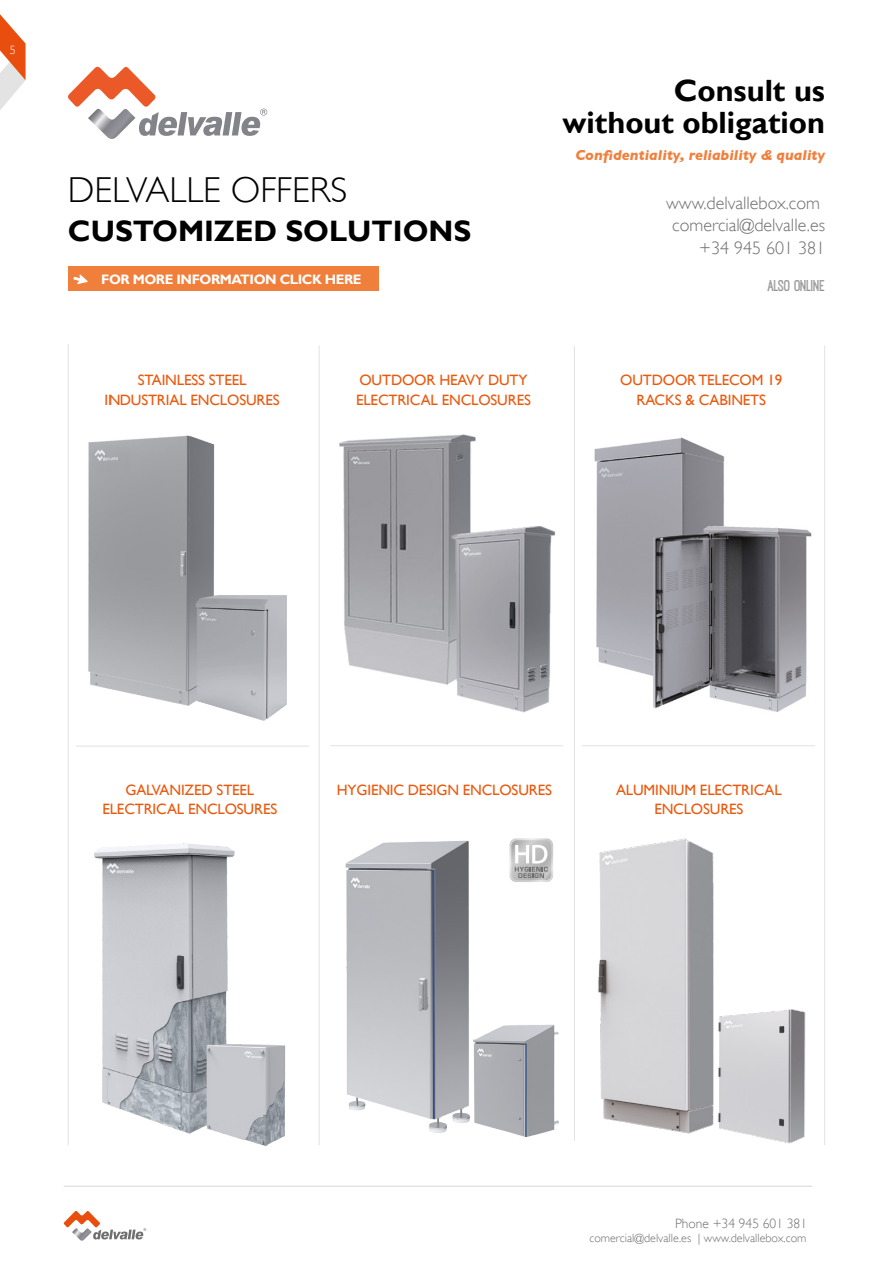
<style>
.page{position:relative;width:893px;height:1263px;background:#fff}
.page>*{position:absolute;margin:0;border:0;box-sizing:border-box;transform-origin:0 0}
.t1{font:300 36px "Gill Sans";color:#000}
.t2{font:700 30.75px/31.5px "Gill Sans";color:#000;text-align:right}
.t3{font:700 29.55px "Gill Sans";color:#000}
.t4{font:300 18px "Gill Sans";color:#706f6f}
.t5{font:300 18px "Gill Sans";color:#706f6f}
.t6{font:16.2px "Ostrich Sans Inline";color:#706f6f}
.t7{font:15px/19px "Gill Sans";letter-spacing:-.01em;color:#ea580c;text-align:center}
.t8{font:italic 700 14.55px "Gill Sans";color:#f07f3c}
.t9{font:700 13.65px "Gill Sans";letter-spacing:-.03em;color:#fff}
.t10{font:300 13.5px "Gill Sans";color:#706f6f}
.t11{font:300 12px "Gill Sans";color:#706f6f}
.t12{font:300 12px "Gill Sans";color:#fff}
</style>
<div class="page">
<svg style="left:0;top:14px;width:26px;height:96px"></svg>
<svg style="left:63px;top:1211px;width:83px;height:28px"></svg>
<img style="left:72px;top:1228px;width:20px;height:13px">
<hr style="left:64px;top:1185px;width:748px;height:2px;background:#e3e3e3">
<svg style="left:68px;top:66px;width:199px;height:70px"></svg>
<img style="left:88px;top:108px;width:47px;height:31px">
<hr style="left:574px;top:346px;width:1px;height:795px;background:#e3e3e3">
<hr style="left:68px;top:344px;width:1px;height:801px;background:#e3e3e3">
<hr style="left:319px;top:345px;width:1px;height:800px;background:#e3e3e3">
<hr style="left:824px;top:345px;width:1px;height:800px;background:#e3e3e3">
<hr style="left:76px;top:746px;width:233px;height:1px;background:#e3e3e3">
<hr style="left:330px;top:745px;width:233px;height:1px;background:#e3e3e3">
<hr style="left:582px;top:745px;width:233px;height:1px;background:#e3e3e3">
<img style="left:345px;top:840px;width:214px;height:297px">
<img style="left:88px;top:435px;width:199px;height:286px">
<img style="left:594px;top:437px;width:218px;height:275px">
<img style="left:94px;top:843px;width:192px;height:304px">
<svg style="left:509px;top:838px;width:44px;height:44px"></svg>
<img style="left:598px;top:838px;width:208px;height:306px">
<img style="left:339px;top:434px;width:217px;height:279px">
<div style="left:68px;top:266px;width:311px;height:25px;background:#f07f3c"></div>
<svg style="left:73px;top:274px;width:15px;height:10px"></svg>
<p class="t12" style="left:10px;top:43px;width:8px">5</p>
<h1 class="t1" style="left:68px;top:169px;width:281px">DELVALLE OFFERS</h1>
<h3 class="t3" style="left:68px;top:213px;width:405px">CUSTOMIZED SOLUTIONS</h3>
<p class="t9" style="left:101px;top:271px;width:262px">FOR MORE INFORMATION CLICK HERE</p>
<h2 class="t2" style="left:563px;top:76px;width:264px">Consult us without obligation</h2>
<p class="t8" style="left:576px;top:146px;width:251px">Confidentiality, reliability &amp; quality</p>
<p class="t4" style="left:666px;top:192px;width:155px">www.delvallebox.com</p>
<p class="t5" style="left:672px;top:215px;width:154px">comercial@delvalle.es</p>
<p class="t4" style="left:699px;top:237px;width:127px">+34 945 601 381</p>
<p class="t6" style="left:767px;top:278px;width:59px">ALSO ONLINE</p>
<p class="t7" style="left:105px;top:371px;width:177px">STAINLESS STEEL<br>INDUSTRIAL ENCLOSURES</p>
<p class="t7" style="left:356px;top:371px;width:176px;text-align:left">OUTDOOR HEAVY DUTY<br>ELECTRICAL ENCLOSURES</p>
<p class="t7" style="left:620px;top:371px;width:164px">OUTDOOR TELECOM 19<br>RACKS &amp; CABINETS</p>
<p class="t7" style="left:102px;top:781px;width:176px">GALVANIZED STEEL<br>ELECTRICAL ENCLOSURES</p>
<p class="t7" style="left:337px;top:781px;width:217px">HYGIENIC DESIGN ENCLOSURES</p>
<p class="t7" style="left:616px;top:781px;width:167px">ALUMINIUM ELECTRICAL<br>ENCLOSURES</p>
<p class="t10" style="left:675px;top:1216px;width:134px">Phone +34 945 601 381</p>
<p class="t11" style="left:589px;top:1231px;width:219px">comercial@delvalle.es | www.delvallebox.com</p>
</div>
